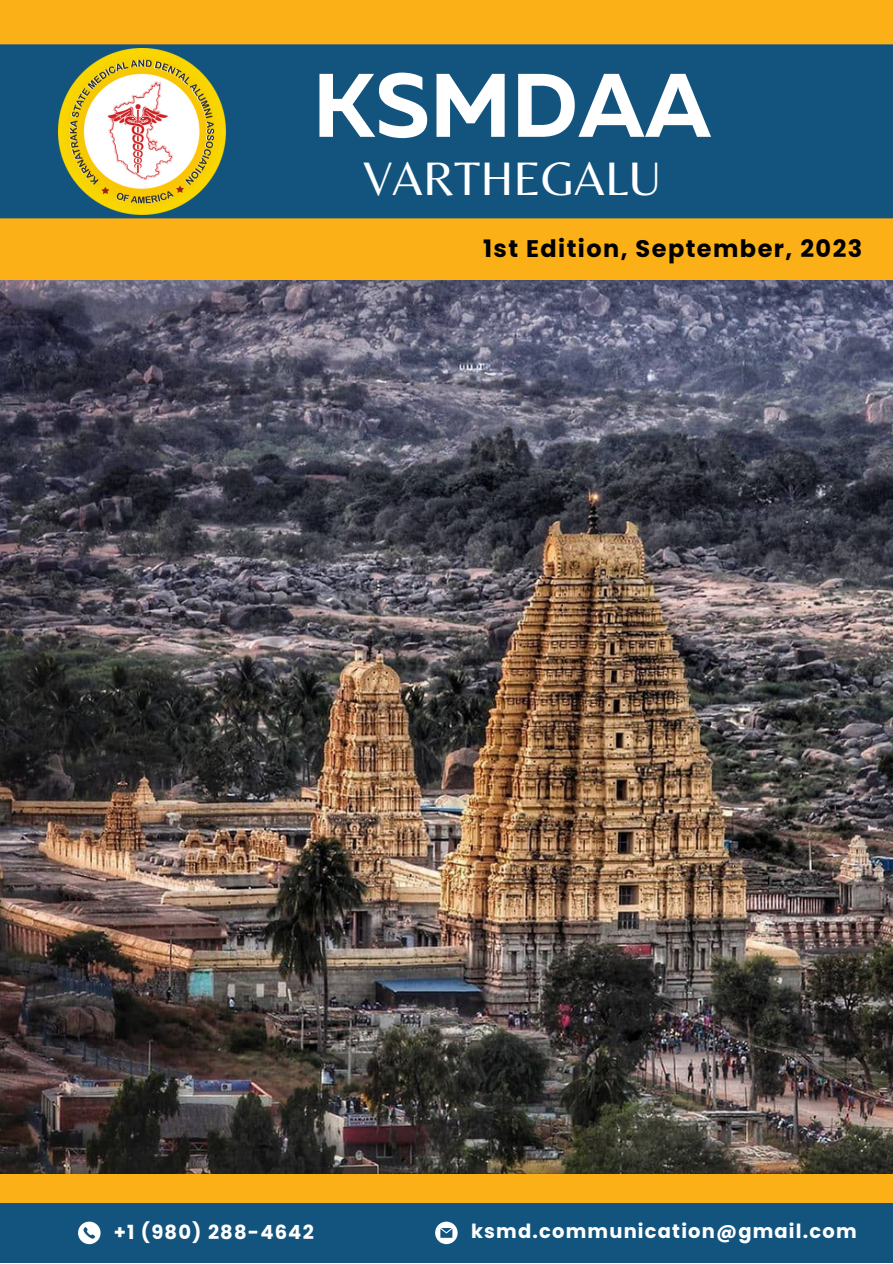
<style>
.page{position:relative;width:893px;height:1264px;background:#fff}
.page>*{position:absolute;margin:0;border:0;box-sizing:border-box;transform-origin:0 0}
.t1{font:700 89.85px "Muller";color:#fff}
.t2{font:48.9px "Belleza";color:#fff}
.t3{font:700 24px "Poppins";letter-spacing:.06em;color:#000}
.t4{font:700 19.5px "Poppins";letter-spacing:.06em;color:#fff}
</style>
<div class="page">
<div style="left:0;top:0;width:892px;height:1262px;background:#fcb018"></div>
<div style="left:0;top:1203px;width:892px;height:59px;background:#13547e"></div>
<svg style="left:78px;top:1221px;width:23px;height:23px"></svg>
<svg style="left:435px;top:1221px;width:22px;height:23px"></svg>
<div style="left:0;top:44px;width:892px;height:174px;background:#13547e"></div>
<img style="left:59px;top:48px;width:166px;height:167px">
<img style="left:0;top:280px;width:892px;height:893px">
<p class="t1" style="left:313px;top:68px;width:400px">KSMDAA</p>
<p class="t2" style="left:363px;top:149px;width:299px">VARTHEGALU</p>
<p class="t3" style="left:483px;top:231px;width:381px">1st Edition, September, 2023</p>
<p class="t4" style="left:114px;top:1218px;width:201px">+1 (980) 288-4642</p>
<p class="t4" style="left:471px;top:1217px;width:387px">ksmd.communication@gmail.com</p>
</div>
